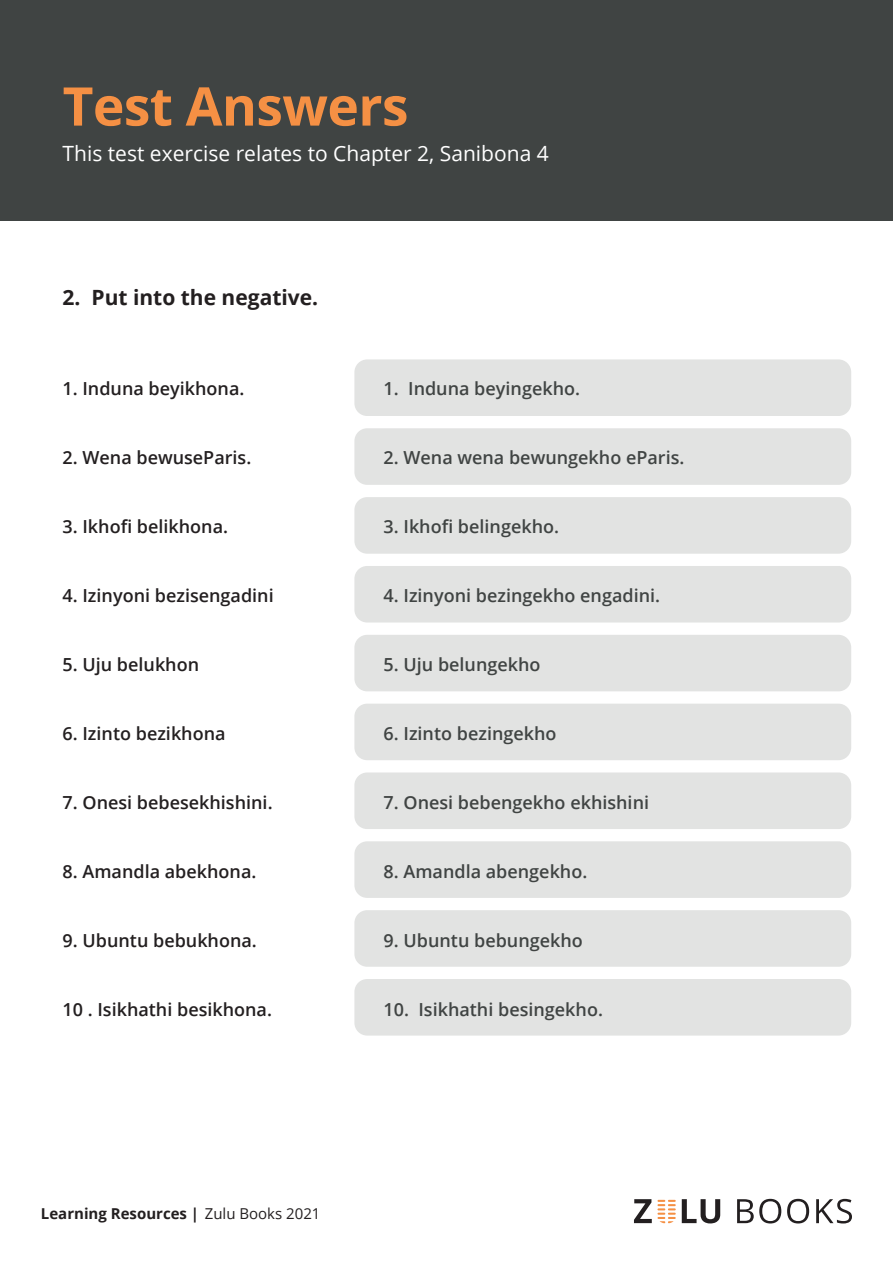
<style>
.page{position:relative;width:893px;height:1263px;background:#fff}
.page>*{position:absolute;margin:0;border:0;box-sizing:border-box;transform-origin:0 0}
.t1{font:700 53.4px "Open Sans";letter-spacing:-.01em;color:#f59044}
.t2{font:21px "Open Sans";color:#fff}
.t3{font:700 21px "Open Sans";color:#231f20}
.t4{font:600 18px "Open Sans";color:#404443}
.t5{font:600 18px "Open Sans";color:#231f20}
.t6{font:700 15px "Open Sans";color:#231f20}
.s1{font-weight:400}
</style>
<div class="page">
<div style="left:354px;top:359px;width:497px;height:57px;background:#e2e3e2;border-radius:13px"></div>
<div style="left:354px;top:428px;width:497px;height:57px;background:#e2e3e2;border-radius:13px"></div>
<div style="left:354px;top:497px;width:497px;height:57px;background:#e2e3e2;border-radius:13px"></div>
<div style="left:354px;top:566px;width:497px;height:56px;background:#e2e3e2;border-radius:13px"></div>
<div style="left:354px;top:635px;width:497px;height:56px;background:#e2e3e2;border-radius:13px"></div>
<div style="left:354px;top:704px;width:497px;height:56px;background:#e2e3e2;border-radius:13px"></div>
<div style="left:354px;top:772px;width:497px;height:57px;background:#e2e3e2;border-radius:13px"></div>
<div style="left:354px;top:841px;width:497px;height:57px;background:#e2e3e2;border-radius:13px"></div>
<div style="left:354px;top:910px;width:497px;height:57px;background:#e2e3e2;border-radius:13px"></div>
<div style="left:354px;top:979px;width:497px;height:56px;background:#e2e3e2;border-radius:13px"></div>
<div style="left:0;top:0;width:893px;height:221px;background:#404443"></div>
<svg style="left:737px;top:1199px;width:44px;height:24px"></svg>
<svg style="left:787px;top:1199px;width:22px;height:24px"></svg>
<svg style="left:816px;top:1199px;width:36px;height:24px"></svg>
<svg style="left:682px;top:1199px;width:38px;height:24px"></svg>
<svg style="left:634px;top:1199px;width:42px;height:24px"></svg>
<h1 class="t1" style="left:63px;top:69px;width:347px">Test Answers</h1>
<p class="t2" style="left:63px;top:139px;width:488px">This test exercise relates to Chapter 2, Sanibona 4</p>
<p class="t3" style="left:63px;top:282px;width:257px">2. Put into the negative.</p>
<p class="t5" style="left:63px;top:376px;width:183px">1. Induna beyikhona.</p>
<p class="t4" style="left:384px;top:376px;width:198px">1. Induna beyingekho.</p>
<p class="t5" style="left:63px;top:445px;width:190px">2. Wena bewuseParis.</p>
<p class="t4" style="left:384px;top:445px;width:302px">2. Wena wena bewungekho eParis.</p>
<p class="t5" style="left:63px;top:514px;width:167px">3. Ikhofi belikhona.</p>
<p class="t4" style="left:384px;top:514px;width:177px">3. Ikhofi belingekho.</p>
<p class="t5" style="left:63px;top:583px;width:213px">4. Izinyoni bezisengadini</p>
<p class="t4" style="left:384px;top:583px;width:278px">4. Izinyoni bezingekho engadini.</p>
<p class="t5" style="left:63px;top:652px;width:138px">5. Uju belukhon</p>
<p class="t4" style="left:384px;top:652px;width:158px">5. Uju belungekho</p>
<p class="t5" style="left:63px;top:721px;width:165px">6. Izinto bezikhona</p>
<p class="t4" style="left:384px;top:721px;width:174px">6. Izinto bezingekho</p>
<p class="t5" style="left:63px;top:790px;width:212px">7. Onesi bebesekhishini.</p>
<p class="t4" style="left:384px;top:790px;width:267px">7. Onesi bebengekho ekhishini</p>
<p class="t5" style="left:63px;top:859px;width:195px">8. Amandla abekhona.</p>
<p class="t4" style="left:384px;top:859px;width:205px">8. Amandla abengekho.</p>
<p class="t5" style="left:63px;top:928px;width:196px">9. Ubuntu bebukhona.</p>
<p class="t4" style="left:384px;top:928px;width:201px">9. Ubuntu bebungekho</p>
<p class="t5" style="left:63px;top:997px;width:211px">10 . Isikhathi besikhona.</p>
<p class="t4" style="left:384px;top:997px;width:221px">10. Isikhathi besingekho.</p>
<p class="t6" style="left:41px;top:1202px;width:281px">Learning Resources | <span class="s1">Zulu Books 2021</span></p>
</div>
